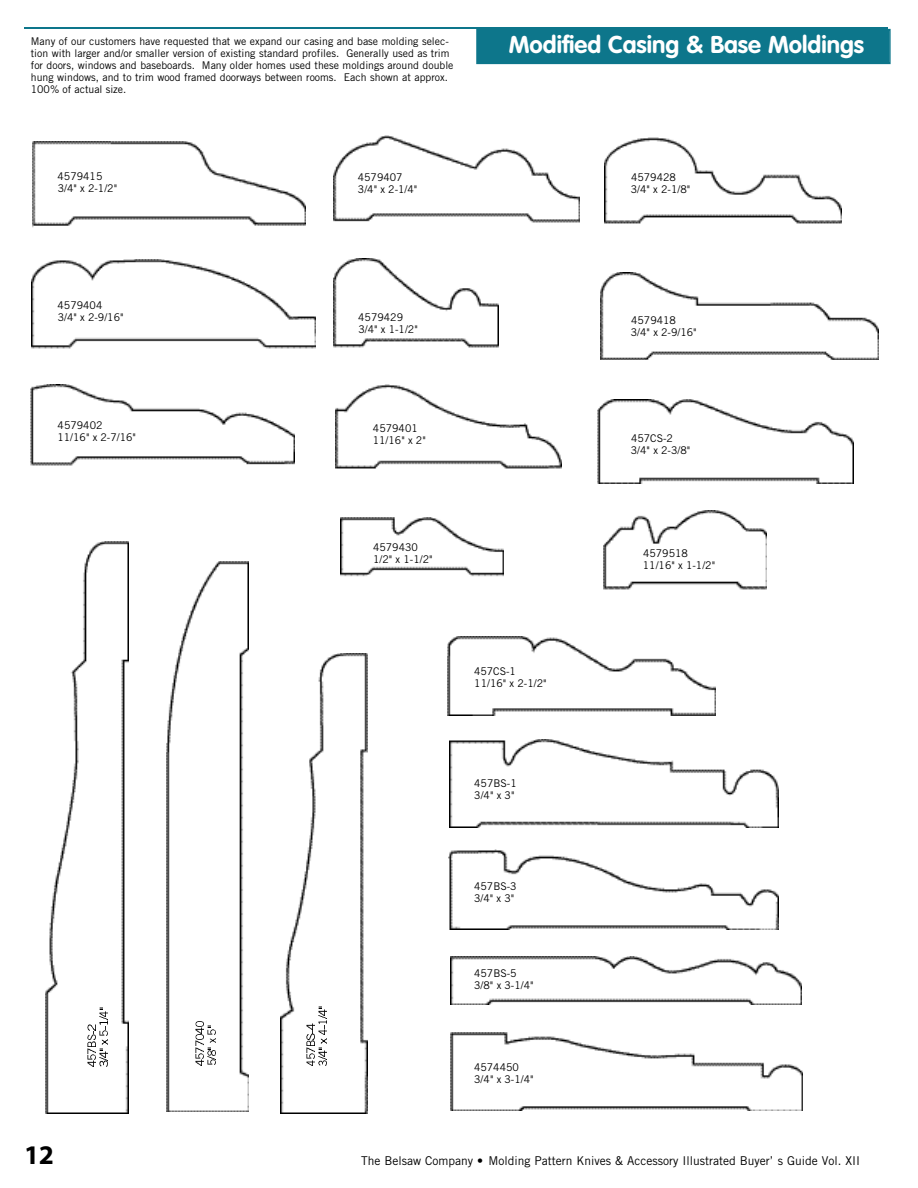
<style>
.page{position:relative;width:918px;height:1188px;background:#fff}
.page>*{position:absolute;margin:0;border:0;box-sizing:border-box;transform-origin:0 0}
.t1{font:27px "Myriad Headline";color:#000}
.t2{font:700 24px "VAG Rounded";color:#fff}
.t3{font:12px "Commerce S Si";color:#000}
.t4{font:10.5px/12px "Commerce S Si";color:#000}
</style>
<div class="page">
<img style="left:32px;top:260px;width:283px;height:88px">
<img style="left:33px;top:142px;width:273px;height:85px">
<img style="left:334px;top:135px;width:246px;height:88px">
<img style="left:604px;top:137px;width:237px;height:87px">
<img style="left:333px;top:258px;width:165px;height:90px">
<img style="left:600px;top:272px;width:279px;height:88px">
<img style="left:31px;top:384px;width:264px;height:82px">
<img style="left:335px;top:384px;width:227px;height:85px">
<hr style="left:24px;top:27px;width:864px;height:2px;background:#0d768b">
<div style="left:476px;top:29px;width:415px;height:35px;border:2px solid #0d768b"></div>
<div style="left:478px;top:30px;width:411px;height:33px;background:#0d768b"></div>
<img style="left:450px;top:1033px;width:353px;height:78px">
<img style="left:340px;top:518px;width:164px;height:59px">
<img style="left:450px;top:740px;width:328px;height:88px">
<img style="left:447px;top:636px;width:269px;height:80px">
<img style="left:449px;top:850px;width:330px;height:79px">
<img style="left:450px;top:957px;width:351px;height:48px">
<img style="left:603px;top:510px;width:163px;height:80px">
<img style="left:597px;top:399px;width:257px;height:84px">
<img style="left:46px;top:542px;width:82px;height:571px">
<img style="left:166px;top:561px;width:83px;height:551px">
<img style="left:280px;top:653px;width:88px;height:461px">
<svg style="left:84px;top:1007px;width:24px;height:59px"></svg>
<svg style="left:191px;top:1021px;width:24px;height:44px"></svg>
<svg style="left:303px;top:1006px;width:24px;height:60px"></svg>
<p class="t4" style="left:31px;top:37px;width:424px">Many of our customers have requested that we expand our casing and base molding selec&shy;tion with larger and/or smaller version of existing standard profiles. Generally used as trim for doors, windows and baseboards. Many older homes used these moldings around double hung windows, and to trim wood framed doorways between rooms. Each shown at approx.<br>100% of actual size.</p>
<h2 class="t2" style="left:509px;top:34px;width:357px">Modified Casing &amp; Base Moldings</h2>
<p class="t4" style="left:58px;top:171px;width:61px">4579415<br>3/4" x 2-1/2"</p>
<p class="t4" style="left:358px;top:172px;width:61px">4579407<br>3/4" x 2-1/4"</p>
<p class="t4" style="left:631px;top:172px;width:61px">4579428<br>3/4" x 2-1/8"</p>
<p class="t4" style="left:58px;top:301px;width:68px">4579404<br>3/4" x 2-9/16"</p>
<p class="t4" style="left:358px;top:312px;width:61px">4579429<br>3/4" x 1-1/2"</p>
<p class="t4" style="left:631px;top:316px;width:67px">4579418<br>3/4" x 2-9/16"</p>
<p class="t4" style="left:57px;top:421px;width:80px">4579402<br>11/16" x 2-7/16"</p>
<p class="t4" style="left:373px;top:423px;width:55px">4579401<br>11/16" x 2"</p>
<p class="t4" style="left:373px;top:542px;width:61px">4579430<br>1/2" x 1-1/2"</p>
<p class="t4" style="left:474px;top:666px;width:74px">457CS-1<br>11/16" x 2-1/2"</p>
<p class="t4" style="left:474px;top:778px;width:44px">457BS-1<br>3/4" x 3"</p>
<p class="t4" style="left:474px;top:881px;width:44px">457BS-3<br>3/4" x 3"</p>
<p class="t4" style="left:474px;top:968px;width:61px">457BS-5<br>3/8" x 3-1/4"</p>
<p class="t4" style="left:474px;top:1062px;width:61px">4574450<br>3/4" x 3-1/4"</p>
<p class="t4" style="left:631px;top:433px;width:61px">457CS-2<br>3/4" x 2-3/8"</p>
<p class="t4" style="left:643px;top:548px;width:74px">4579518<br>11/16" x 1-1/2"</p>
<h1 class="t1" style="left:25px;top:1145px;width:31px">12</h1>
<p class="t3" style="left:361px;top:1156px;width:500px">The Belsaw Company • Molding Pattern Knives &amp; Accessory Illustrated Buyer’s Guide Vol. XII</p>
</div>
